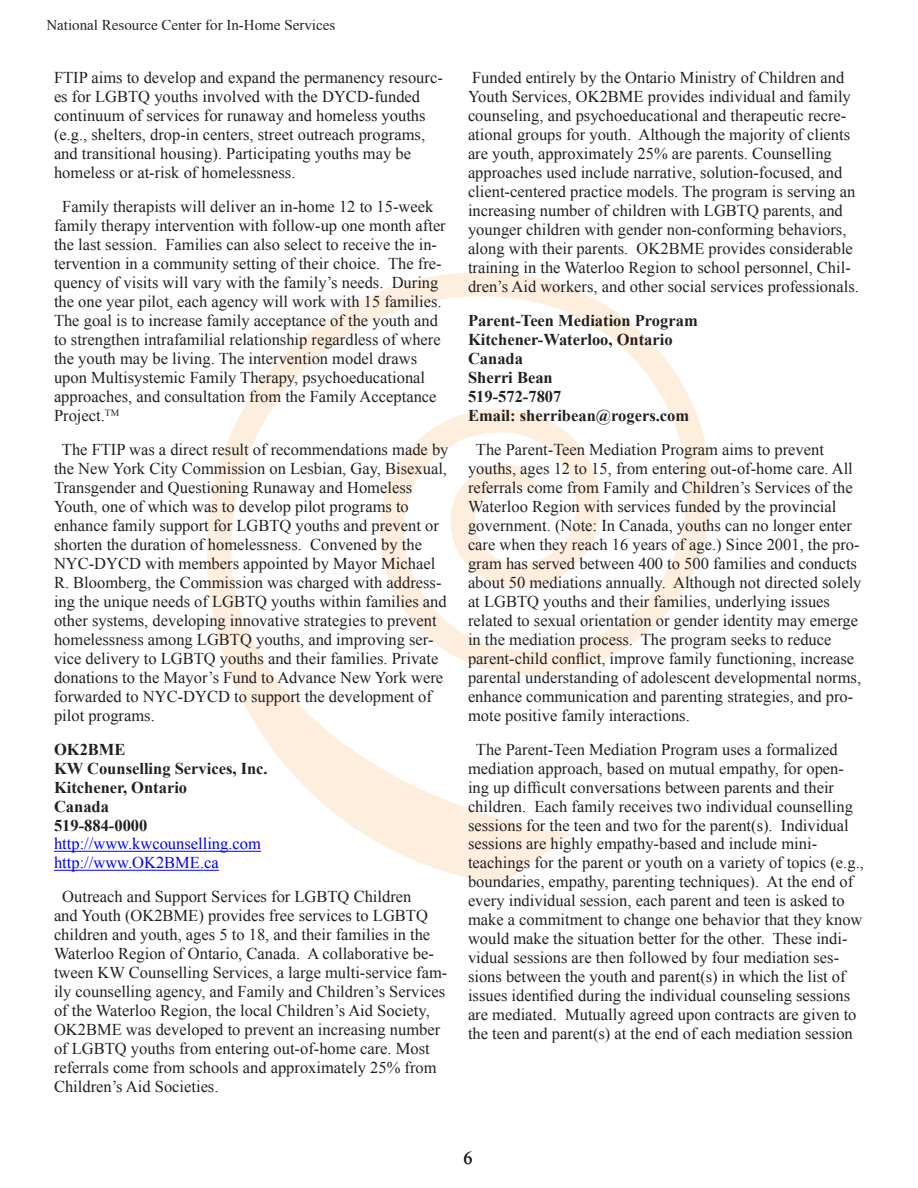
<style>
.page{position:relative;width:918px;height:1188px;background:#fff}
.page>*{position:absolute;margin:0;border:0;box-sizing:border-box;transform-origin:0 0}
.t1{font:18px "Times New Roman";color:#231f20}
.t2{font:16.5px/18.9px "Times New Roman";color:#231f20}
.t3{font:700 16.5px/18.9px "Times New Roman";color:#231f20}
.t4{font:15px "Times New Roman";color:#231f20}
.s1{font-weight:400;color:#00f}
</style>
<div class="page">
<svg style="left:54px;top:272px;width:657px;height:612px"></svg>
<hr style="left:54px;top:851px;width:207px;height:1px;background:#00f">
<hr style="left:54px;top:870px;width:165px;height:1px;background:#00f">
<p class="t4" style="left:46px;top:15px;width:290px">National Resource Center for In-Home Services</p>
<p class="t2" style="left:54px;top:68px;width:390px">FTIP aims to develop and expand the permanency resourc&shy;es for LGBTQ youths involved with the DYCD-funded continuum of services for runaway and homeless youths (e.g., shelters, drop-in centers, street outreach programs, and transitional housing). Participating youths may be homeless or at-risk of homelessness.</p>
<p class="t2" style="left:54px;top:197px;width:393px;text-indent:8px">Family therapists will deliver an in-home 12 to 15-week family therapy intervention with follow-up one month after the last session. Families can also select to receive the in&shy;tervention in a community setting of their choice. The fre&shy;quency of visits will vary with the family’s needs. During the one year pilot, each agency will work with 15 families.<br>The goal is to increase family acceptance of the youth and to strengthen intrafamilial relationship regardless of where the youth may be living. The intervention model draws upon Multisystemic Family Therapy, psychoeducational approaches, and consultation from the Family Acceptance Project.<sup>TM</sup></p>
<p class="t2" style="left:54px;top:440px;width:396px;text-indent:8px">The FTIP was a direct result of recommendations made by the New York City Commission on Lesbian, Gay, Bisexual, Transgender and Questioning Runaway and Homeless Youth, one of which was to develop pilot programs to enhance family support for LGBTQ youths and prevent or shorten the duration of homelessness. Convened by the NYC-DYCD with members appointed by Mayor Michael R. Bloomberg, the Commission was charged with address&shy;ing the unique needs of LGBTQ youths within families and other systems, developing innovative strategies to prevent homelessness among LGBTQ youths, and improving ser&shy;vice delivery to LGBTQ youths and their families. Private donations to the Mayor’s Fund to Advance New York were forwarded to NYC-DYCD to support the development of pilot programs.</p>
<p class="t3" style="left:54px;top:739px;width:215px">OK2BME<br>KW Counselling Services, Inc.<br>Kitchener, Ontario<br>Canada<br>519-884-0000 <span class="s1">http://www.kwcounselling.com http://www.OK2BME.ca</span></p>
<p class="t2" style="left:54px;top:887px;width:395px;text-indent:8px">Outreach and Support Services for LGBTQ Children<br>and Youth (OK2BME) provides free services to LGBTQ children and youth, ages 5 to 18, and their families in the Waterloo Region of Ontario, Canada. A collaborative be&shy;tween KW Counselling Services, a large multi-service fam&shy;ily counselling agency, and Family and Children’s Services of the Waterloo Region, the local Children’s Aid Society, OK2BME was developed to prevent an increasing number of LGBTQ youths from entering out-of-home care. Most referrals come from schools and approximately 25% from Children’s Aid Societies.</p>
<p class="t2" style="left:468px;top:68px;width:392px">Funded entirely by the Ontario Ministry of Children and Youth Services, OK2BME provides individual and family counseling, and psychoeducational and therapeutic recre&shy;ational groups for youth. Although the majority of clients are youth, approximately 25% are parents. Counselling approaches used include narrative, solution-focused, and client-centered practice models. The program is serving an increasing number of children with LGBTQ parents, and younger children with gender non-conforming behaviors, along with their parents. OK2BME provides considerable training in the Waterloo Region to school personnel, Chil&shy;dren’s Aid workers, and other social services professionals.</p>
<p class="t3" style="left:468px;top:311px;width:231px">Parent-Teen Mediation Program<br>Kitchener-Waterloo, Ontario<br>Canada<br>Sherri Bean<br>519-572-7807<br>Email: sherribean@rogers.com</p>
<p class="t2" style="left:468px;top:440px;width:395px;text-indent:8px">The Parent-Teen Mediation Program aims to prevent youths, ages 12 to 15, from entering out-of-home care. All referrals come from Family and Children’s Services of the Waterloo Region with services funded by the provincial government. (Note: In Canada, youths can no longer enter care when they reach 16 years of age.) Since 2001, the pro&shy;gram has served between 400 to 500 families and conducts about 50 mediations annually. Although not directed solely at LGBTQ youths and their families, underlying issues related to sexual orientation or gender identity may emerge in the mediation process. The program seeks to reduce parent-child conflict, improve family functioning, increase parental understanding of adolescent developmental norms, enhance communication and parenting strategies, and pro&shy;mote positive family interactions.</p>
<p class="t2" style="left:468px;top:739px;width:397px;text-indent:8px">The Parent-Teen Mediation Program uses a formalized mediation approach, based on mutual empathy, for open&shy;ing up difficult conversations between parents and their children. Each family receives two individual counselling sessions for the teen and two for the parent(s). Individual sessions are highly empathy-based and include mini&shy;teachings for the parent or youth on a variety of topics (e.g., boundaries, empathy, parenting techniques). At the end of every individual session, each parent and teen is asked to make a commitment to change one behavior that they know would make the situation better for the other. These indi&shy;vidual sessions are then followed by four mediation ses&shy;sions between the youth and parent(s) in which the list of issues identified during the individual counseling sessions are mediated. Mutually agreed upon contracts are given to the teen and parent(s) at the end of each mediation session</p>
<p class="t1" style="left:464px;top:1146px;width:10px">6</p>
</div>
